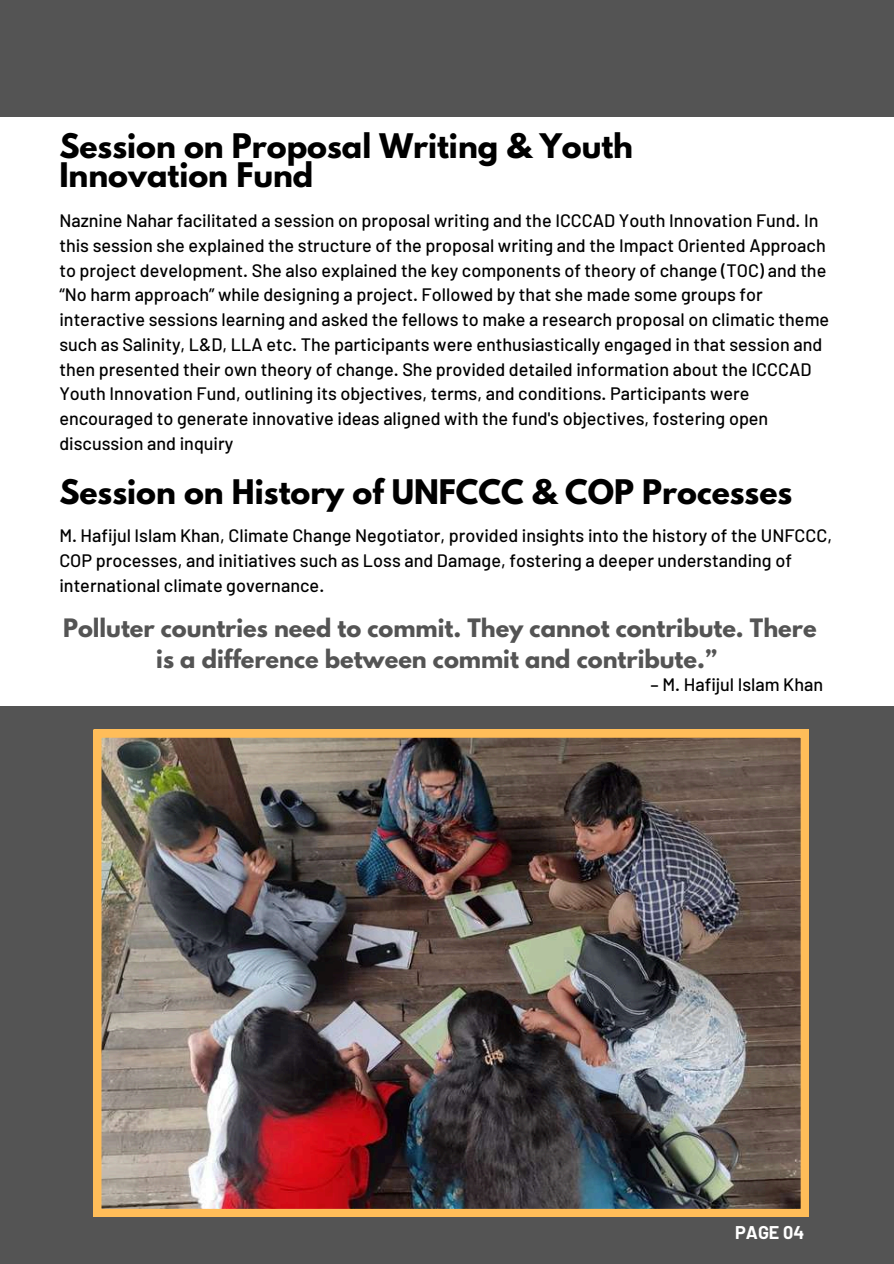
<style>
.page{position:relative;width:894px;height:1264px;background:#fff}
.page>*{position:absolute;margin:0;border:0;box-sizing:border-box;transform-origin:0 0}
.t1{font:700 30px/29.2px "League Spartan";color:#000}
.t2{font:700 22.5px/30.3px "League Spartan";color:#545454;text-align:center}
.t3{font:500 18px/24.8px "Barlow";color:#000}
.t4{font:700 18px "Barlow";color:#fff}
</style>
<div class="page">
<div style="left:0;top:0;width:893px;height:117px;background:#545454"></div>
<div style="left:0;top:705px;width:893px;height:558px;background:#545454"></div>
<img style="left:94px;top:730px;width:714px;height:486px">
<h1 class="t1" style="left:59px;top:135px;width:575px">Session on Proposal Writing &amp; Youth<br>Innovation Fund</h1>
<p class="t3" style="left:59px;top:207px;width:771px">Naznine Nahar facilitated a session on proposal writing and the ICCCAD Youth Innovation Fund. In this session she explained the structure of the proposal writing and the Impact Oriented Approach to project development. She also explained the key components of theory of change (TOC) and the “No harm approach” while designing a project. Followed by that she made some groups for interactive sessions learning and asked the fellows to make a research proposal on climatic theme such as Salinity, L&amp;D, LLA etc. The participants were enthusiastically engaged in that session and then presented their own theory of change. She provided detailed information about the ICCCAD Youth Innovation Fund, outlining its objectives, terms, and conditions. Participants were encouraged to generate innovative ideas aligned with the fund's objectives, fostering open discussion and inquiry</p>
<h1 class="t1" style="left:59px;top:481px;width:734px">Session on History of UNFCCC &amp; COP Processes</h1>
<p class="t3" style="left:59px;top:522px;width:774px">M. Hafijul Islam Khan, Climate Change Negotiator, provided insights into the history of the UNFCCC,<br>COP processes, and initiatives such as Loss and Damage, fostering a deeper understanding of international climate governance.</p>
<p class="t2" style="left:63px;top:616px;width:754px">Polluter countries need to commit. They cannot contribute. There is a difference between commit and contribute.”</p>
<p class="t3" style="left:650px;top:671px;width:174px">– M. Hafijul Islam Khan</p>
<p class="t4" style="left:735px;top:1221px;width:71px">PAGE 04</p>
</div>
